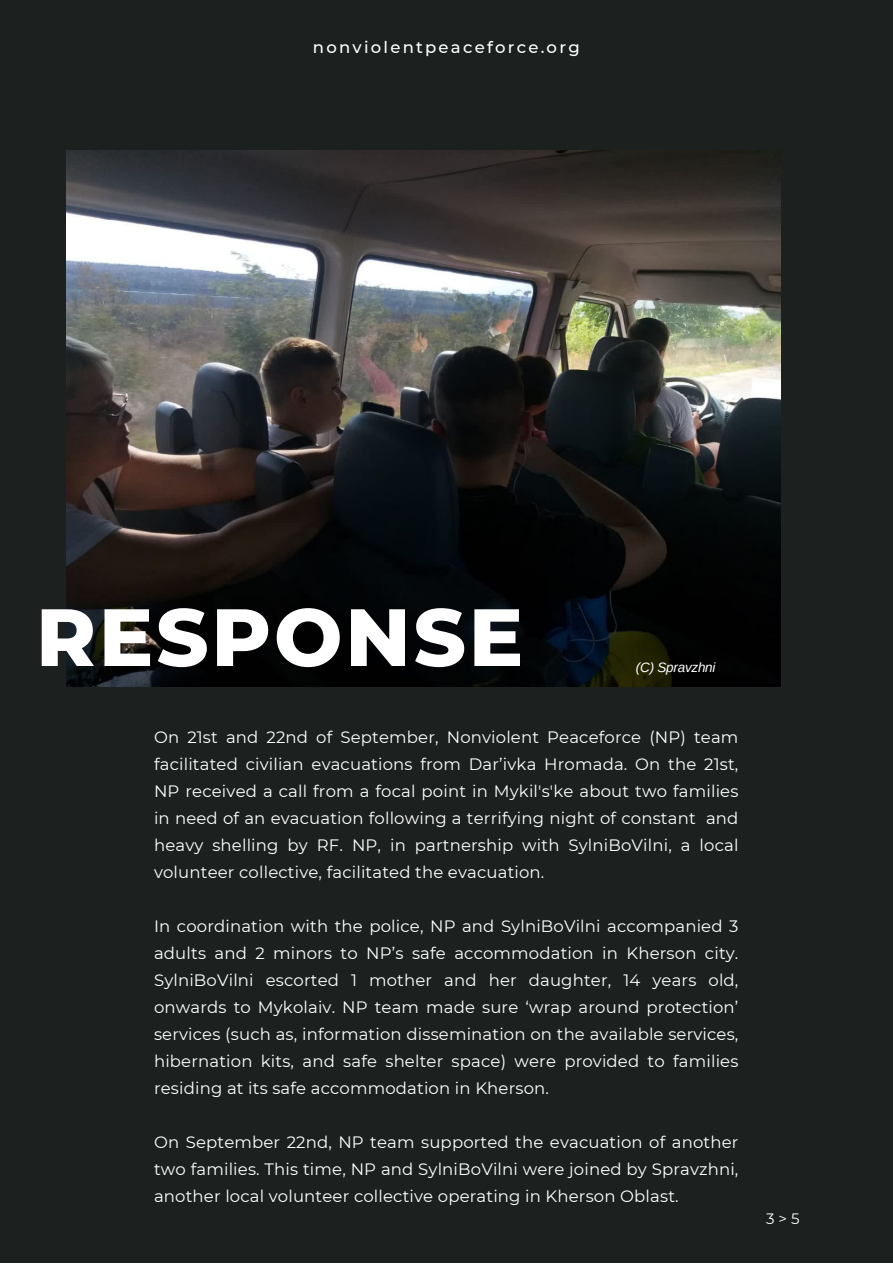
<style>
.page{position:relative;width:893px;height:1264px;background:#fff}
.page>*{position:absolute;margin:0;border:0;box-sizing:border-box;transform-origin:0 0}
.t1{font:800 81px "Montserrat";letter-spacing:.035em;color:#fff}
.t2{font:16.5px/27px "Montserrat";letter-spacing:.01em;color:#fff;text-align:justify}
.t3{font:500 16.5px "Montserrat";letter-spacing:.135em;color:#fff}
.t4{font:15px "Montserrat";color:#fff}
.t5{font:italic 13.5px "Arimo";letter-spacing:-.02em;color:#fff}
</style>
<div class="page">
<div style="left:0;top:0;width:892px;height:1262px;background:#1c2120"></div>
<img style="left:67px;top:151px;width:713px;height:535px">
<p class="t3" style="left:313px;top:36px;width:268px">nonviolentpeaceforce.org</p>
<h1 class="t1" style="left:36px;top:578px;width:488px">RESPONSE</h1>
<p class="t5" style="left:636px;top:658px;width:81px">(C) Spravzhni</p>
<p class="t2" style="left:154px;top:722px;width:586px">On 21st and 22nd of September, Nonviolent Peaceforce (NP) team facilitated civilian evacuations from Dar’ivka Hromada. On the 21st, NP received a call from a focal point in Mykil's'ke about two families in need of an evacuation following a terrifying night of constant and heavy shelling by RF. NP, in partnership with SylniBoVilni, a local volunteer collective, facilitated the evacuation.</p>
<p class="t2" style="left:154px;top:911px;width:586px">In coordination with the police, NP and SylniBoVilni accompanied 3 adults and 2 minors to NP’s safe accommodation in Kherson city.<br>SylniBoVilni escorted 1 mother and her daughter, 14 years old, onwards to Mykolaiv. NP team made sure ‘wrap around protection’ services (such as, information dissemination on the available services, hibernation kits, and safe shelter space) were provided to families residing at its safe accommodation in Kherson.</p>
<p class="t2" style="left:154px;top:1127px;width:586px">On September 22nd, NP team supported the evacuation of another two families. This time, NP and SylniBoVilni were joined by Spravzhni, another local volunteer collective operating in Kherson Oblast.</p>
<p class="t4" style="left:766px;top:1208px;width:35px">3 &gt; 5</p>
</div>
